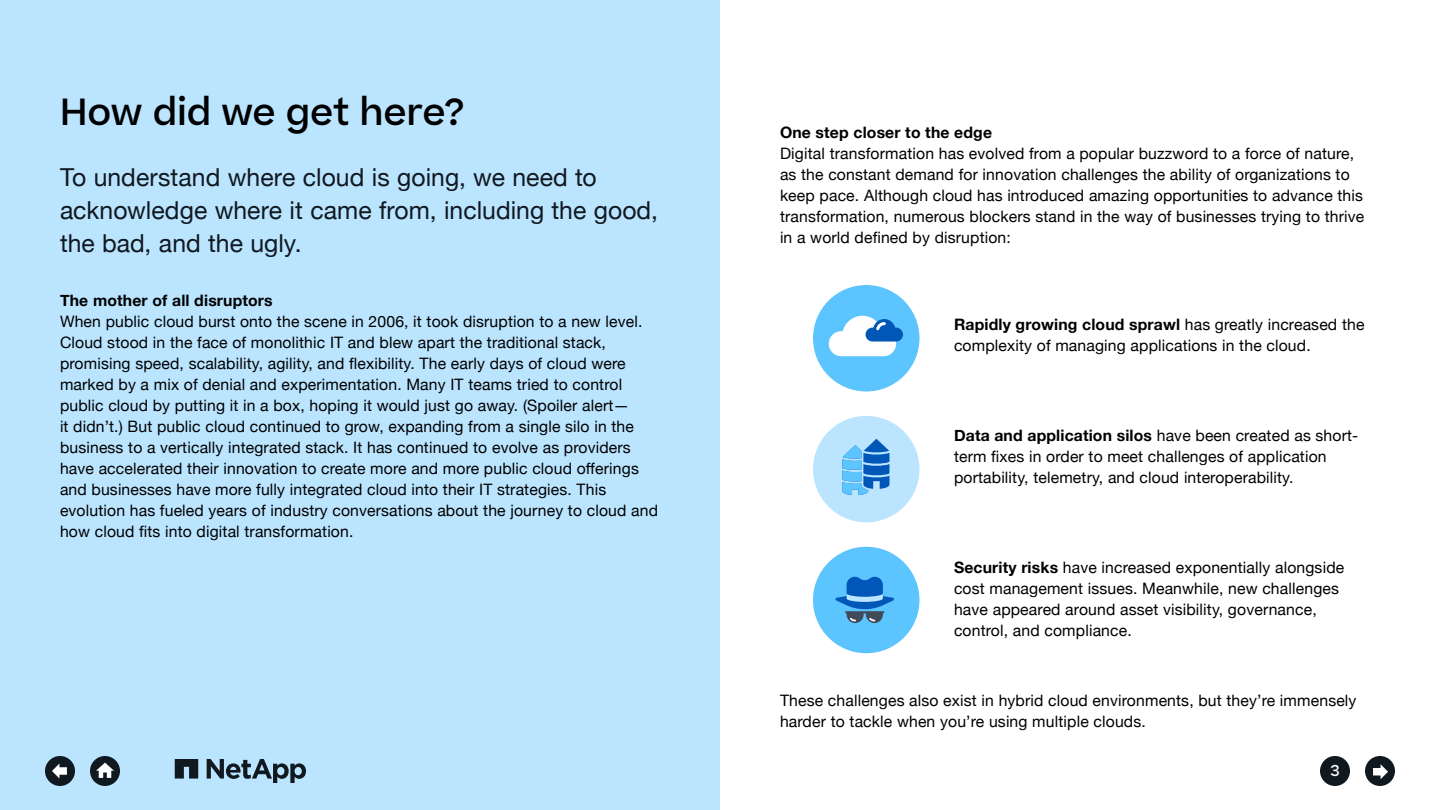
<style>
.page{position:relative;width:1440px;height:810px;background:#fff}
.page>*{position:absolute;margin:0;border:0;box-sizing:border-box;transform-origin:0 0}
.t1{font:500 36px "Beatrice";letter-spacing:-.005em;color:#000}
.t2{font:24.75px/33px "Helvetica Neue";color:#101820}
.t3{font:15.75px/21px "Helvetica Neue";letter-spacing:.01em;color:#000}
.t4{font:700 15.75px "Helvetica Neue";letter-spacing:.01em;color:#000}
.t5{font:500 15px "Beatrice";color:#fff}
.s1{font-weight:700}
</style>
<div class="page">
<div style="left:0;top:0;width:720px;height:810px;background:#bbe5ff"></div>
<div style="left:813px;top:285px;width:107px;height:107px;background:#5cc4ff;border-radius:50%"></div>
<div style="left:813px;top:416px;width:107px;height:106px;background:#bbe5ff;border-radius:50%"></div>
<div style="left:813px;top:547px;width:107px;height:106px;background:#5cc4ff;border-radius:50%"></div>
<svg style="left:829px;top:316px;width:74px;height:40px"></svg>
<svg style="left:842px;top:439px;width:47px;height:56px"></svg>
<svg style="left:835px;top:577px;width:59px;height:46px"></svg>
<svg style="left:207px;top:759px;width:99px;height:24px"></svg>
<svg style="left:175px;top:759px;width:23px;height:20px"></svg>
<div style="left:1320px;top:756px;width:30px;height:30px;background:#101820;border-radius:50%"></div>
<div style="left:90px;top:756px;width:30px;height:30px;background:#101820;border-radius:50%"></div>
<svg style="left:96px;top:763px;width:18px;height:15px"></svg>
<div style="left:1365px;top:756px;width:30px;height:30px;background:#101820;border-radius:50%"></div>
<svg style="left:1373px;top:764px;width:15px;height:15px"></svg>
<div style="left:45px;top:756px;width:30px;height:30px;background:#101820;border-radius:50%"></div>
<svg style="left:52px;top:764px;width:15px;height:14px"></svg>
<h1 class="t1" style="left:60px;top:88px;width:406px">How did we get here?</h1>
<h2 class="t2" style="left:60px;top:162px;width:599px">To understand where cloud is going, we need to acknowledge where it came from, including the good, the bad, and the ugly.</h2>
<p class="t4" style="left:60px;top:288px;width:214px">The mother of all disruptors</p>
<p class="t3" style="left:60px;top:311px;width:600px">When public cloud burst onto the scene in 2006, it took disruption to a new level.<br>Cloud stood in the face of monolithic IT and blew apart the traditional stack, promising speed, scalability, agility, and flexibility. The early days of cloud were marked by a mix of denial and experimentation. Many IT teams tried to control public cloud by putting it in a box, hoping it would just go away. (Spoiler alert—<br>it didn’t.) But public cloud continued to grow, expanding from a single silo in the business to a vertically integrated stack. It has continued to evolve as providers have accelerated their innovation to create more and more public cloud offerings and businesses have more fully integrated cloud into their IT strategies. This evolution has fueled years of industry conversations about the journey to cloud and how cloud fits into digital transformation.</p>
<p class="t4" style="left:780px;top:120px;width:214px">One step closer to the edge</p>
<p class="t3" style="left:780px;top:144px;width:586px">Digital transformation has evolved from a popular buzzword to a force of nature, as the constant demand for innovation challenges the ability of organizations to keep pace. Although cloud has introduced amazing opportunities to advance this transformation, numerous blockers stand in the way of businesses trying to thrive in a world defined by disruption:</p>
<p class="t3" style="left:954px;top:315px;width:412px"><span class="s1">Rapidly growing cloud sprawl</span> has greatly increased the complexity of managing applications in the cloud.</p>
<p class="t3" style="left:954px;top:426px;width:406px"><span class="s1">Data and application silos</span> have been created as short&shy;term fixes in order to meet challenges of application portability, telemetry, and cloud interoperability.</p>
<p class="t3" style="left:954px;top:558px;width:392px"><span class="s1">Security risks</span> have increased exponentially alongside cost management issues. Meanwhile, new challenges have appeared around asset visibility, governance, control, and compliance.</p>
<p class="t3" style="left:780px;top:691px;width:578px">These challenges also exist in hybrid cloud environments, but they’re immensely harder to tackle when you’re using multiple clouds.</p>
<p class="t5" style="left:1330px;top:761px;width:11px">3</p>
</div>
